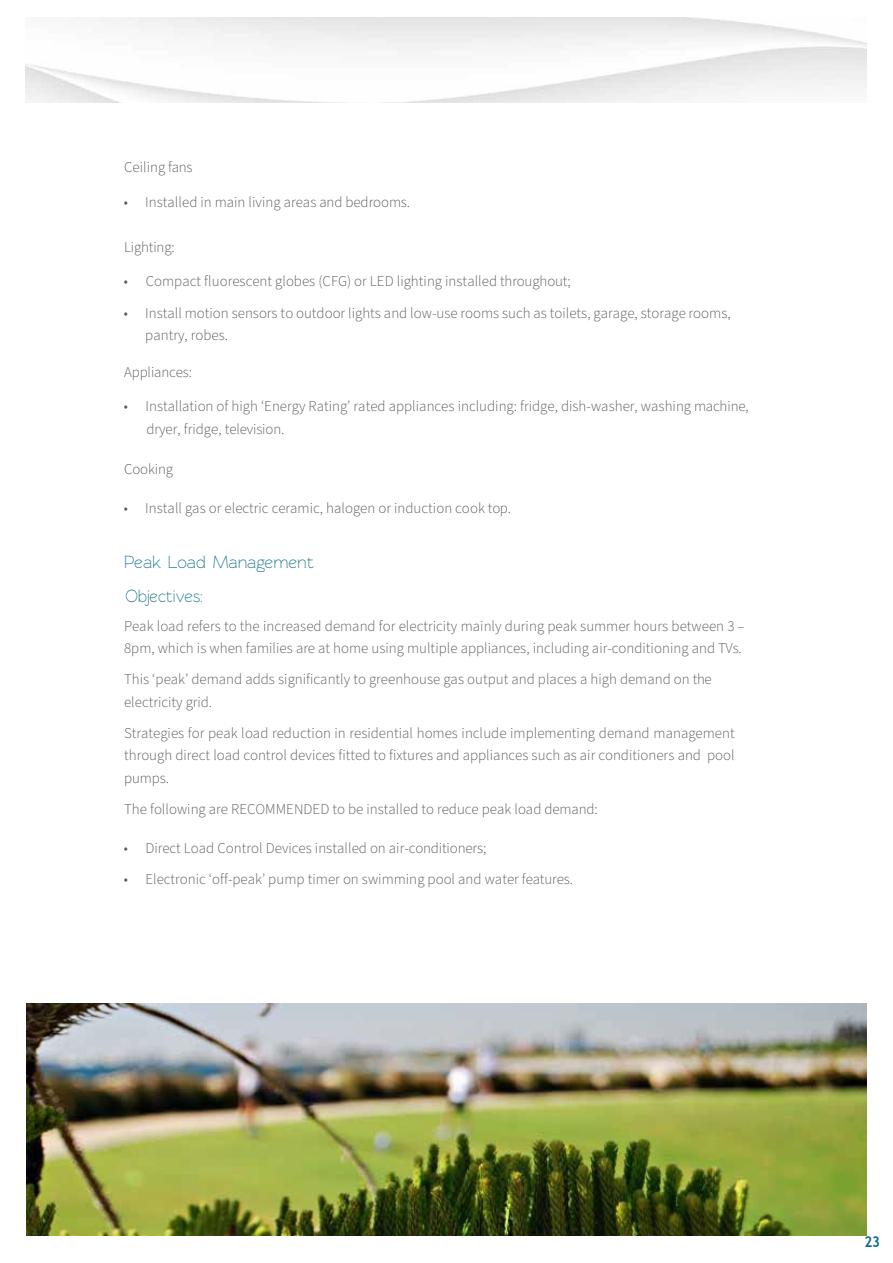
<style>
.page{position:relative;width:893px;height:1263px;background:#fff}
.page>*{position:absolute;margin:0;border:0;box-sizing:border-box;transform-origin:0 0}
.t1{font:18px/33.5px "Rawengulk";letter-spacing:-.005em;color:#0e6e85;scale:.95 1}
.t2{font:300 15px/22.5px "Source Sans Pro";color:#58595b}
.t3{font:700 15px "Trebuchet MS";color:#0e6e85;scale:.91 1}
</style>
<div class="page">
<img style="left:27px;top:1003px;width:840px;height:232px">
<p class="t2" style="left:124px;top:156px;width:70px">Ceiling fans</p>
<p class="t2" style="left:124px;top:192px;width:288px">• Installed in main living areas and bedrooms.</p>
<p class="t2" style="left:124px;top:237px;width:52px">Lighting:</p>
<p class="t2" style="left:124px;top:271px;width:448px">• Compact fluorescent globes (CFG) or LED lighting installed throughout;</p>
<p class="t2" style="left:145px;top:302px;width:587px;text-indent:-21px">• Install motion sensors to outdoor lights and low-use rooms such as toilets, garage, storage rooms, pantry, robes.</p>
<p class="t2" style="left:124px;top:362px;width:70px">Appliances:</p>
<p class="t2" style="left:146px;top:395px;width:604px;text-indent:-22px">• Installation of high ʻEnergy Ratingʼ rated appliances including: fridge, dish-washer, washing machine, dryer, fridge, television.</p>
<p class="t2" style="left:124px;top:458px;width:51px">Cooking</p>
<p class="t2" style="left:124px;top:498px;width:389px">• Install gas or electric ceramic, halogen or induction cook top.</p>
<p class="t1" style="left:124px;top:546px;width:202px">Peak Load Management<br>Objectives:</p>
<p class="t2" style="left:124px;top:615px;width:622px">Peak load refers to the increased demand for electricity mainly during peak summer hours between 3 –<br>8pm, which is when families are at home using multiple appliances, including air-conditioning and TVs.</p>
<p class="t2" style="left:124px;top:669px;width:589px">This ʻpeakʼ demand adds significantly to greenhouse gas output and places a high demand on the electricity grid.</p>
<p class="t2" style="left:124px;top:722px;width:612px;text-align:justify">Strategies for peak load reduction in residential homes include implementing demand management through direct load control devices fitted to fixtures and appliances such as air conditioners and pool pumps.</p>
<p class="t2" style="left:124px;top:798px;width:475px">The following are RECOMMENDED to be installed to reduce peak load demand:</p>
<p class="t2" style="left:124px;top:837px;width:364px">• Direct Load Control Devices installed on air-conditioners;</p>
<p class="t2" style="left:124px;top:868px;width:450px">• Electronic ʻoff-peakʼ pump timer on swimming pool and water features.</p>
<p class="t3" style="left:865px;top:1232px;width:19px">23</p>
</div>
